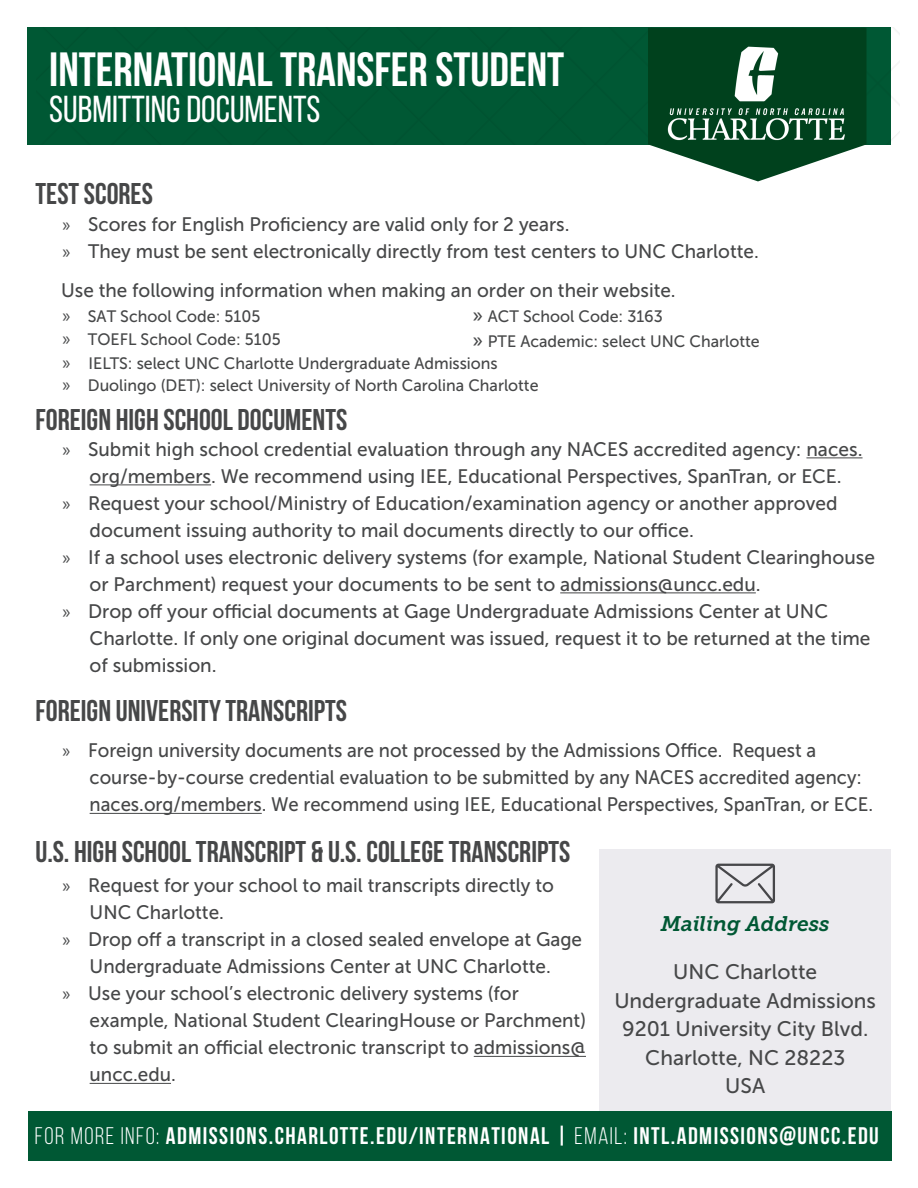
<style>
.page{position:relative;width:918px;height:1188px;background:#fff}
.page>*{position:absolute;margin:0;border:0;box-sizing:border-box;transform-origin:0 0}
.t1{font:700 48px "Bebas Neue";color:#fff}
.t2{font:37.5px "Bebas Neue";color:#fff}
.t3{font:700 30px "Bebas Neue";color:#464748}
.t4{font:700 24px "Bebas Neue";letter-spacing:.06em;color:#fff}
.t5{font:21px/28.5px "Museo Sans 500";color:#464748;text-align:center}
.t6{font:italic 21px "Museo Slab 700";letter-spacing:-.005em;color:#005834}
.t7{font:19.5px/27px "Museo Sans 500";color:#464748}
.t8{font:19.5px/27px "Museo Sans 500";color:#464748;scale:.95 1}
.t9{font:16.5px/23.2px "Museo Sans 500";color:#464748}
.s1{font-family:"Myriad Pro"}
.s2{font-size:19.5px}
.s3{font-family:"Myriad Pro";font-size:19.5px}
.s4{font-weight:400}
.s5{font-style:inherit}
</style>
<div class="page">
<div style="left:27px;top:27px;width:864px;height:117px;background:#005834"></div>
<svg style="left:648px;top:28px;width:218px;height:153px"></svg>
<div style="left:599px;top:849px;width:292px;height:274px;background:#ecebef"></div>
<hr style="left:806px;top:457px;width:57px;height:1px;background:#464748">
<hr style="left:90px;top:484px;width:121px;height:1px;background:#464748">
<hr style="left:560px;top:592px;width:196px;height:1px;background:#464748">
<hr style="left:90px;top:813px;width:172px;height:1px;background:#464748">
<hr style="left:474px;top:1056px;width:112px;height:1px;background:#464748">
<hr style="left:90px;top:1083px;width:81px;height:1px;background:#464748">
<div style="left:28px;top:1112px;width:864px;height:49px;background:#005834"></div>
<svg style="left:715px;top:864px;width:60px;height:39px"></svg>
<img style="left:658px;top:28px;width:199px;height:132px">
<p class="t1" style="left:49px;top:43px;width:517px">INTERNATIONAL TRANSFER STUDENT</p>
<p class="t2" style="left:49px;top:88px;width:273px">SUBMITTING DOCUMENTS</p>
<p class="t3" style="left:36px;top:177px;width:119px">TEST SCORES</p>
<p class="t7" style="left:63px;top:211px;width:508px"><span class="s1">»</span> Scores for English Proficiency are valid only for 2 years.</p>
<p class="t7" style="left:63px;top:238px;width:698px"><span class="s1">»</span> They must be sent electronically directly from test centers to UNC Charlotte.</p>
<p class="t7" style="left:61px;top:277px;width:616px">Use the following information when making an order on their website.</p>
<p class="t9" style="left:472px;top:303px;width:289px;line-height:25.8px"><span class="s2">»</span> ACT School Code: 3163<br><span class="s2">»</span> PTE Academic: select UNC Charlotte</p>
<p class="t9" style="left:62px;top:305px;width:478px"><span class="s3">»</span> SAT School Code: 5105<br><span class="s3">»</span> TOEFL School Code: 5105<br><span class="s3">»</span> IELTS: select UNC Charlotte Undergraduate Admissions<br><span class="s3">»</span> Duolingo (DET): select University of North Carolina Charlotte</p>
<p class="t3" style="left:36px;top:404px;width:313px">FOREIGN HIGH SCHOOL DOCUMENTS</p>
<p class="t7" style="left:63px;top:436px;width:801px;text-align:center"><span class="s1">»</span> Submit high school credential evaluation through any NACES accredited agency: naces. org/members. We recommend using IEE, Educational Perspectives, SpanTran, or ECE.</p>
<p class="t7" style="left:90px;top:490px;width:749px;text-indent:-27px"><span class="s1">»</span> Request your school/Ministry of Education/examination agency or another approved document issuing authority to mail documents directly to our office.</p>
<p class="t7" style="left:90px;top:544px;width:787px;text-indent:-27px"><span class="s1">»</span> If a school uses electronic delivery systems (for example, National Student Clearinghouse or Parchment) request your documents to be sent to admissions@uncc.edu.</p>
<p class="t7" style="left:90px;top:598px;width:782px;text-indent:-27px"><span class="s1">»</span> Drop off your official documents at Gage Undergraduate Admissions Center at UNC<br>Charlotte. If only one original document was issued, request it to be returned at the time of submission.</p>
<p class="t3" style="left:36px;top:695px;width:313px">FOREIGN UNIVERSITY TRANSCRIPTS</p>
<p class="t8" style="left:90px;top:737px;width:826px;text-indent:-27px"><span class="s1">»</span> Foreign university documents are not processed by the Admissions Office. Request a course-by-course credential evaluation to be submitted by any NACES accredited agency: naces.org/members. We recommend using IEE, Educational Perspectives, SpanTran, or ECE.</p>
<p class="t3" style="left:36px;top:836px;width:536px">U.S. HIGH SCHOOL TRANSCRIPT &amp; U.S. COLLEGE TRANSCRIPTS</p>
<p class="t7" style="left:90px;top:872px;width:466px;text-indent:-27px"><span class="s1">»</span> Request for your school to mail transcripts directly to<br>UNC Charlotte.</p>
<p class="t7" style="left:63px;top:926px;width:521px;text-align:center"><span class="s1">»</span> Drop off a transcript in a closed sealed envelope at Gage<br>Undergraduate Admissions Center at UNC Charlotte.</p>
<p class="t7" style="left:90px;top:980px;width:498px;text-indent:-27px"><span class="s1">»</span> Use your school’s electronic delivery systems (for example, National Student ClearingHouse or Parchment) to submit an official electronic transcript to admissions@ uncc.edu.</p>
<p class="t6" style="left:661px;top:912px;width:171px">Mailing Address</p>
<p class="t5" style="left:614px;top:958px;width:263px">UNC Charlotte<br>Undergraduate Admissions</p>
<p class="t5" style="left:622px;top:1015px;width:248px">9201 University City Blvd.</p>
<p class="t5" style="left:645px;top:1043px;width:202px">Charlotte, NC 28223</p>
<p class="t5" style="left:725px;top:1072px;width:41px">USA</p>
<p class="t4" style="left:35px;top:1123px;width:845px"><span class="s4">FOR MORE INFO:</span> ADMISSIONS.<span class="s5">CHARLOTTE</span>.EDU/INTERNATIONAL | <span class="s4">EMAIL:</span> INTL.ADMISSIONS@UNCC.EDU</p>
</div>
